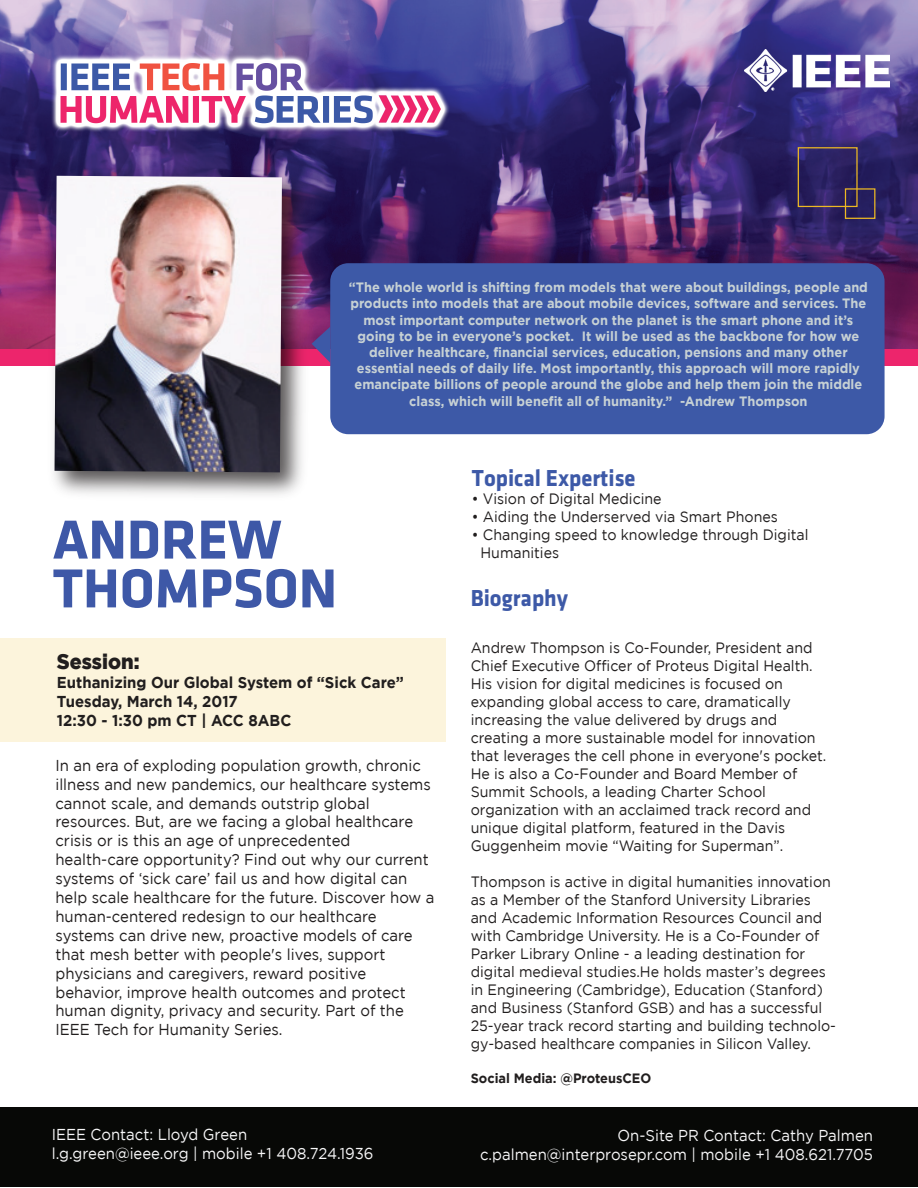
<style>
.page{position:relative;width:918px;height:1188px;background:#fff}
.page>*{position:absolute;margin:0;border:0;box-sizing:border-box;transform-origin:0 0}
.t1{font:56.85px/48.8px "Klavika Bold Bold OSF";color:#3e58a7}
.t2{font:24px "Klavika Bold Bold OSF";color:#3d59a7;scale:.95 1}
.t3{font:900 21px "Gotham";color:#211e1e;scale:.95 1}
.t4{font:15.75px/18.9px "Gotham";color:#211e1e;scale:.95 1}
.t5{font:15.75px/18.9px "Gotham";color:#f7f7f8;scale:.95 1}
.t6{font:700 15.75px/18.9px "Gotham";color:#211e1e;scale:.95 1}
.t7{font:15px/18px "Gotham";color:#211e1e;scale:.95 1}
.t8{font:700 13.5px/16.2px "Gotham";color:#c7d1d4;text-align:center;scale:.95 1}
.t9{font:700 13.5px "Gotham";color:#211e1e;scale:.95 1}
</style>
<div class="page">
<img style="left:0;top:0;width:918px;height:349px">
<div style="left:0;top:349px;width:918px;height:17px;background:#ed256c"></div>
<div style="left:0;top:1107px;width:918px;height:80px;background:#070806"></div>
<div style="left:0;top:638px;width:446px;height:104px;background:#fcf4dc"></div>
<img style="left:744px;top:50px;width:146px;height:42px">
<img style="left:43px;top:25px;width:419px;height:143px">
<div style="left:330px;top:263px;width:555px;height:171px;background:#3d59a7;border-radius:18px"></div>
<div style="left:798px;top:147px;width:60px;height:60px;border:1px solid #edb923"></div>
<div style="left:845px;top:188px;width:30px;height:31px;border:1px solid #edb923"></div>
<img style="left:23px;top:129px;width:317px;height:366px">
<img style="left:55px;top:176px;width:227px;height:296px">
<p class="t8" style="left:349px;top:279px;width:548px">“The whole world is shifting from models that were about buildings, people and products into models that are about mobile devices, software and services. The most important computer network on the planet is the smart phone and it’s going to be in everyone’s pocket. It will be used as the backbone for how we deliver healthcare, financial services, education, pensions and many other essential needs of daily life. Most importantly, this approach will more rapidly emancipate billions of people around the globe and help them join the middle class, which will benefit all of humanity.” -Andrew Thompson</p>
<h1 class="t1" style="left:53px;top:515px;width:286px">ANDREW<br>THOMPSON</h1>
<h3 class="t3" style="left:57px;top:649px;width:89px">Session:</h3>
<p class="t6" style="left:57px;top:672px;width:367px">Euthanizing Our Global System of “Sick Care”<br>Tuesday, March 14, 2017<br>12:30 - 1:30 pm CT | ACC 8ABC</p>
<p class="t4" style="left:55px;top:755px;width:401px">In an era of exploding population growth, chronic illness and new pandemics, our healthcare systems cannot scale, and demands outstrip global resources. But, are we facing a global healthcare crisis or is this an age of unprecedented health-care opportunity? Find out why our current systems of ‘sick care’ fail us and how digital can help scale healthcare for the future. Discover how a human-centered redesign to our healthcare systems can drive new, proactive models of care that mesh better with people's lives, support physicians and caregivers, reward positive behavior, improve health outcomes and protect human dignity, privacy and security. Part of the IEEE Tech for Humanity Series.</p>
<h2 class="t2" style="left:472px;top:465px;width:174px">Topical Expertise</h2>
<p class="t7" style="left:472px;top:490px;width:201px">• Vision of Digital Medicine</p>
<p class="t7" style="left:472px;top:508px;width:324px">• Aiding the Underserved via Smart Phones</p>
<p class="t7" style="left:480px;top:526px;width:347px;text-indent:-9px">• Changing speed to knowledge through Digital<br>Humanities</p>
<h2 class="t2" style="left:471px;top:585px;width:104px">Biography</h2>
<p class="t7" style="left:471px;top:638px;width:376px">Andrew Thompson is Co-Founder, President and Chief Executive Officer of Proteus Digital Health.<br>His vision for digital medicines is focused on expanding global access to care, dramatically increasing the value delivered by drugs and creating a more sustainable model for innovation that leverages the cell phone in everyone's pocket.<br>He is also a Co-Founder and Board Member of Summit Schools, a leading Charter School organization with an acclaimed track record and unique digital platform, featured in the Davis Guggenheim movie “Waiting for Superman”.</p>
<p class="t7" style="left:471px;top:872px;width:386px">Thompson is active in digital humanities innovation as a Member of the Stanford University Libraries and Academic Information Resources Council and with Cambridge University. He is a Co-Founder of Parker Library Online - a leading destination for digital medieval studies.He holds master’s degrees in Engineering (Cambridge), Education (Stanford) and Business (Stanford GSB) and has a successful 25-year track record starting and building technolo&shy;gy-based healthcare companies in Silicon Valley.</p>
<p class="t9" style="left:471px;top:1071px;width:192px">Social Media: @ProteusCEO</p>
<p class="t5" style="left:52px;top:1125px;width:340px">IEEE Contact: Lloyd Green l.g.green@ieee.org | mobile +1 408.724.1936</p>
<p class="t5" style="left:480px;top:1126px;width:415px;text-align:right">On-Site PR Contact: Cathy Palmen c.palmen@interprosepr.com | mobile +1 408.621.7705</p>
</div>
